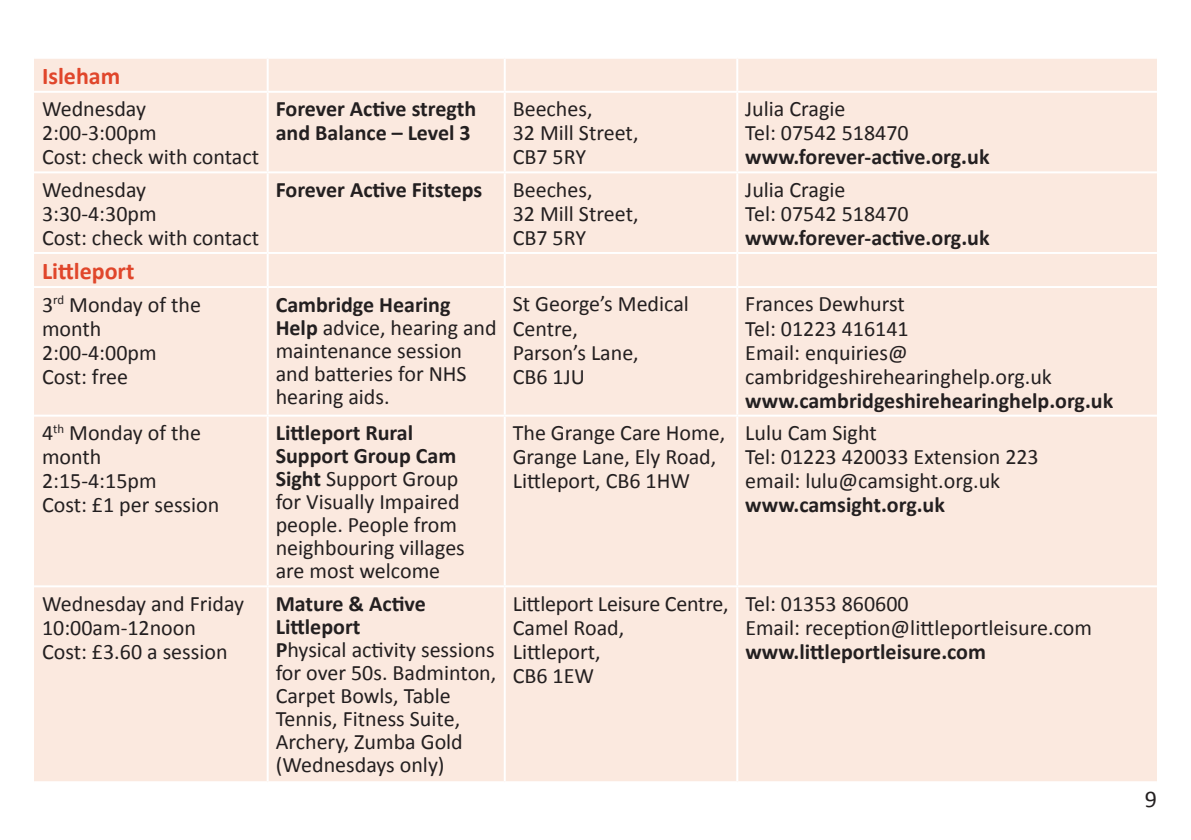
<style>
.page{position:relative;width:1191px;height:840px;background:#fff}
.page>*{position:absolute;margin:0;border:0;box-sizing:border-box;transform-origin:0 0}
.No_Spacing{font:700 24px "Calibri";color:#e0462b}
.t1{font:24px "Calibri";color:#231f20}
.No_Spacing-2{font:22px/23px "Calibri";color:#231f20}
.No_Spacing-3{font:700 22px/24px "Calibri";color:#231f20}
.s1{font-weight:700}
</style>
<div class="page">
<div style="left:34px;top:59px;width:1123px;height:721px;background:#fbe9df"></div>
<hr style="left:267px;top:254px;width:2px;height:32px;background:#fff">
<hr style="left:504px;top:254px;width:2px;height:32px;background:#fff">
<hr style="left:736px;top:254px;width:2px;height:32px;background:#fff">
<hr style="left:267px;top:59px;width:2px;height:32px;background:#fff">
<hr style="left:504px;top:59px;width:2px;height:32px;background:#fff">
<hr style="left:736px;top:59px;width:2px;height:32px;background:#fff">
<hr style="left:34px;top:91px;width:234px;height:2px;background:#fff">
<hr style="left:268px;top:91px;width:237px;height:2px;background:#fff">
<hr style="left:267px;top:93px;width:2px;height:78px;background:#fff">
<hr style="left:505px;top:91px;width:232px;height:2px;background:#fff">
<hr style="left:504px;top:93px;width:2px;height:78px;background:#fff">
<hr style="left:737px;top:91px;width:420px;height:2px;background:#fff">
<hr style="left:736px;top:93px;width:2px;height:78px;background:#fff">
<hr style="left:34px;top:171px;width:234px;height:2px;background:#fff">
<hr style="left:268px;top:171px;width:237px;height:2px;background:#fff">
<hr style="left:267px;top:173px;width:2px;height:79px;background:#fff">
<hr style="left:505px;top:171px;width:232px;height:2px;background:#fff">
<hr style="left:504px;top:173px;width:2px;height:79px;background:#fff">
<hr style="left:737px;top:171px;width:420px;height:2px;background:#fff">
<hr style="left:736px;top:173px;width:2px;height:79px;background:#fff">
<hr style="left:34px;top:252px;width:234px;height:2px;background:#fff">
<hr style="left:268px;top:252px;width:237px;height:2px;background:#fff">
<hr style="left:505px;top:252px;width:232px;height:2px;background:#fff">
<hr style="left:737px;top:252px;width:420px;height:2px;background:#fff">
<hr style="left:34px;top:286px;width:234px;height:2px;background:#fff">
<hr style="left:268px;top:286px;width:237px;height:2px;background:#fff">
<hr style="left:267px;top:288px;width:2px;height:126px;background:#fff">
<hr style="left:505px;top:286px;width:232px;height:2px;background:#fff">
<hr style="left:504px;top:288px;width:2px;height:126px;background:#fff">
<hr style="left:737px;top:286px;width:420px;height:2px;background:#fff">
<hr style="left:736px;top:288px;width:2px;height:126px;background:#fff">
<hr style="left:34px;top:414px;width:234px;height:2px;background:#fff">
<hr style="left:268px;top:414px;width:237px;height:2px;background:#fff">
<hr style="left:267px;top:416px;width:2px;height:169px;background:#fff">
<hr style="left:505px;top:414px;width:232px;height:2px;background:#fff">
<hr style="left:504px;top:416px;width:2px;height:169px;background:#fff">
<hr style="left:737px;top:414px;width:420px;height:2px;background:#fff">
<hr style="left:736px;top:416px;width:2px;height:169px;background:#fff">
<hr style="left:34px;top:585px;width:234px;height:2px;background:#fff">
<hr style="left:268px;top:585px;width:237px;height:2px;background:#fff">
<hr style="left:267px;top:587px;width:2px;height:193px;background:#fff">
<hr style="left:505px;top:585px;width:232px;height:2px;background:#fff">
<hr style="left:504px;top:587px;width:2px;height:193px;background:#fff">
<hr style="left:737px;top:585px;width:420px;height:2px;background:#fff">
<hr style="left:736px;top:587px;width:2px;height:193px;background:#fff">
<p class="No_Spacing" style="left:42px;top:60px;width:80px">Isleham</p>
<p class="No_Spacing-2" style="left:42px;top:96px;width:106px">Wednesday</p>
<p class="No_Spacing-2" style="left:42px;top:120px;width:116px">2:00-3:00pm</p>
<p class="No_Spacing-2" style="left:42px;top:144px;width:219px">Cost: check with contact</p>
<p class="No_Spacing-2" style="left:42px;top:177px;width:106px">Wednesday</p>
<p class="No_Spacing-2" style="left:42px;top:201px;width:116px">3:30-4:30pm</p>
<p class="No_Spacing-2" style="left:42px;top:225px;width:219px">Cost: check with contact</p>
<p class="No_Spacing" style="left:42px;top:255px;width:94px">Littleport</p>
<p class="No_Spacing-2" style="left:42px;top:291px;width:160px;line-height:24px">3<sup>rd</sup> Monday of the month</p>
<p class="No_Spacing-2" style="left:42px;top:339px;width:116px">2:00-4:00pm</p>
<p class="No_Spacing-2" style="left:42px;top:363px;width:87px">Cost: free</p>
<p class="No_Spacing-2" style="left:42px;top:419px;width:160px;line-height:24px">4<sup>th</sup> Monday of the month</p>
<p class="No_Spacing-2" style="left:42px;top:468px;width:116px">2:15-4:15pm</p>
<p class="No_Spacing-2" style="left:42px;top:492px;width:179px">Cost: £1 per session</p>
<p class="No_Spacing-2" style="left:42px;top:590px;width:204px">Wednesday and Friday</p>
<p class="No_Spacing-2" style="left:42px;top:614px;width:155px">10:00am-12noon</p>
<p class="No_Spacing-2" style="left:42px;top:638px;width:187px">Cost: £3.60 a session</p>
<p class="No_Spacing-3" style="left:276px;top:97px;width:202px">Forever Active stregth and Balance – Level 3</p>
<p class="No_Spacing-2" style="left:513px;top:96px;width:81px">Beeches,</p>
<p class="No_Spacing-2" style="left:513px;top:120px;width:127px">32 Mill Street,</p>
<p class="No_Spacing-2" style="left:513px;top:144px;width:75px">CB7 5RY</p>
<p class="No_Spacing-3" style="left:276px;top:177px;width:208px">Forever Active Fitsteps</p>
<p class="No_Spacing-2" style="left:513px;top:177px;width:81px">Beeches,</p>
<p class="No_Spacing-2" style="left:513px;top:201px;width:127px">32 Mill Street,</p>
<p class="No_Spacing-2" style="left:513px;top:225px;width:75px">CB7 5RY</p>
<p class="No_Spacing-2" style="left:276px;top:291px;width:222px"><span class="s1">Cambridge Hearing<br>Help</span> advice, hearing and maintenance session and batteries for NHS hearing aids.</p>
<p class="No_Spacing-2" style="left:513px;top:291px;width:178px;line-height:24px">St George’s Medical<br>Centre,</p>
<p class="No_Spacing-2" style="left:513px;top:339px;width:127px">Parson’s Lane,</p>
<p class="No_Spacing-2" style="left:513px;top:363px;width:74px">CB6 1JU</p>
<p class="No_Spacing-2" style="left:745px;top:96px;width:102px">Julia Cragie</p>
<p class="No_Spacing-2" style="left:745px;top:120px;width:165px">Tel: 07542 518470</p>
<p class="No_Spacing-3" style="left:745px;top:145px;width:246px">www.forever-active.org.uk</p>
<p class="No_Spacing-2" style="left:745px;top:177px;width:102px">Julia Cragie</p>
<p class="No_Spacing-2" style="left:745px;top:201px;width:165px">Tel: 07542 518470</p>
<p class="No_Spacing-3" style="left:745px;top:225px;width:246px">www.forever-active.org.uk</p>
<p class="No_Spacing-2" style="left:745px;top:291px;width:161px">Frances Dewhurst</p>
<p class="No_Spacing-2" style="left:745px;top:315px;width:165px">Tel: 01223 416141</p>
<p class="No_Spacing-2" style="left:745px;top:339px;width:308px;line-height:24px">Email: enquiries@ cambridgeshirehearinghelp.org.uk</p>
<p class="No_Spacing-3" style="left:745px;top:388px;width:369px">www.cambridgeshirehearinghelp.org.uk</p>
<p class="No_Spacing-2" style="left:276px;top:420px;width:191px"><span class="s1">Littleport Rural<br>Support Group Cam<br>Sight</span> Support Group for Visually Impaired people. People from neighbouring villages are most welcome</p>
<p class="No_Spacing-2" style="left:513px;top:419px;width:214px;line-height:24px">The Grange Care Home,<br>Grange Lane, Ely Road,<br>Littleport, CB6 1HW</p>
<p class="No_Spacing-2" style="left:745px;top:420px;width:133px">Lulu Cam Sight</p>
<p class="No_Spacing-2" style="left:745px;top:444px;width:295px">Tel: 01223 420033 Extension 223</p>
<p class="No_Spacing-2" style="left:745px;top:468px;width:256px">email: lulu@camsight.org.uk</p>
<p class="No_Spacing-3" style="left:745px;top:492px;width:201px">www.camsight.org.uk</p>
<p class="No_Spacing-3" style="left:276px;top:591px;width:152px;line-height:23px">Mature &amp; Active<br>Littleport</p>
<p class="No_Spacing-2" style="left:276px;top:636px;width:222px"><span class="s1">P</span>hysical activity sessions for over 50s. Badminton,<br>Carpet Bowls, Table<br>Tennis, Fitness Suite,<br>Archery, Zumba Gold (Wednesdays only)</p>
<p class="No_Spacing-2" style="left:513px;top:590px;width:217px">Littleport Leisure Centre,</p>
<p class="No_Spacing-2" style="left:513px;top:614px;width:113px">Camel Road,</p>
<p class="No_Spacing-2" style="left:513px;top:638px;width:89px">Littleport,</p>
<p class="No_Spacing-2" style="left:513px;top:662px;width:83px">CB6 1EW</p>
<p class="No_Spacing-2" style="left:745px;top:590px;width:165px">Tel: 01353 860600</p>
<p class="No_Spacing-2" style="left:745px;top:614px;width:348px">Email: reception@littleportleisure.com</p>
<p class="No_Spacing-3" style="left:745px;top:639px;width:242px">www.littleportleisure.com</p>
<p class="t1" style="left:1144px;top:783px;width:14px">9</p>
</div>
